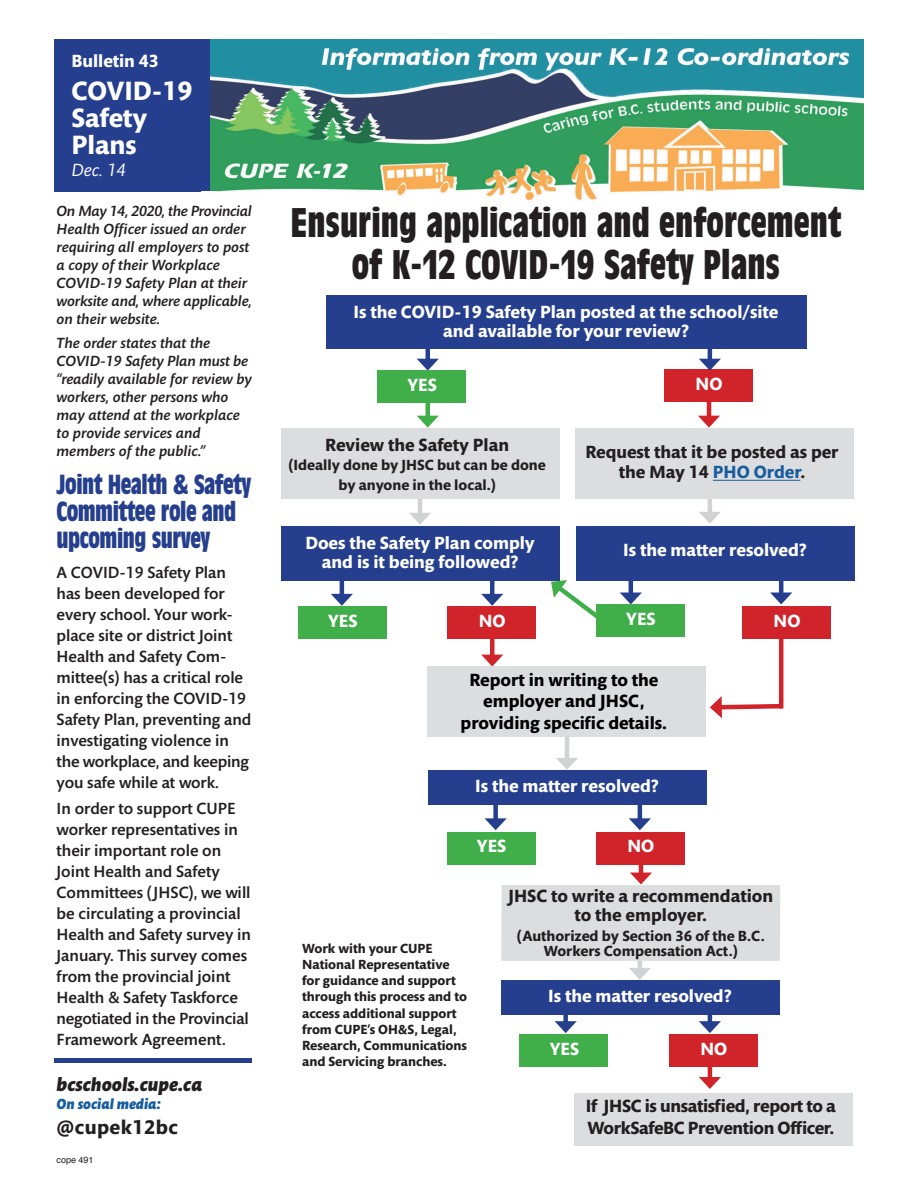
<style>
.page{position:relative;width:918px;height:1188px;background:#fff}
.page>*{position:absolute;margin:0;border:0;box-sizing:border-box;transform-origin:0 0}
.t1{font:700 condensed 40.5px/42px "Antique Olive Std";color:#231f20;text-align:center}
.t2{font:700 condensed 27px/27px "Antique Olive Std";letter-spacing:-.02em;color:#253f8e}
.t3{font:700 27px/27px "Mundo Sans Std";color:#fff}
.t4{font:700 20.25px "Mundo Sans Std";letter-spacing:.02em;color:#231f20}
.t5{font:italic 900 19.5px "Mundo Sans Std";color:#231f20;scale:.9 1}
.t6{font:700 18px/19.5px "Mundo Sans Std";color:#fff;text-align:center}
.t7{font:700 18px/19.5px "Mundo Sans Std";color:#231f20;text-align:center}
.t8{font:700 18px/21.6px "Mundo Sans Std";color:#000;text-align:center}
.t9{font:700 18px/21.6px "Mundo Sans Std";letter-spacing:-.02em;color:#231f20}
.t10{font:italic 18px "Mundo Sans Std";color:#fff}
.t11{font:500 16.5px/21px "Mundo Sans Std";color:#231f20}
.t12{font:italic 500 15px/18px "Mundo Sans Std";color:#231f20}
.t13{font:700 15px/19.5px "Mundo Sans Std";color:#231f20;text-align:center}
.t14{font:italic 900 15px "Mundo Sans Std";color:#175d9e;scale:.9 1}
.t15{font:700 13.5px/16.2px "Mundo Sans Std";color:#231f20}
.t16{font:9px "Helvetica";color:#231f20}
.s1{color:#175d9e}
</style>
<div class="page">
<img style="left:210px;top:39px;width:654px;height:162px">
<div style="left:54px;top:1058px;width:198px;height:5px;background:#253f8e"></div>
<div style="left:54px;top:39px;width:156px;height:152px;background:#253f8e"></div>
<svg style="left:210px;top:191px;width:7px;height:2px"></svg>
<hr style="left:638px;top:947px;width:4px;height:25px;background:#d1d2d4">
<svg style="left:629px;top:968px;width:22px;height:12px"></svg>
<hr style="left:708px;top:494px;width:4px;height:22px;background:#d1d2d4">
<svg style="left:699px;top:512px;width:22px;height:12px"></svg>
<hr style="left:490px;top:637px;width:4px;height:22px;background:#d1232a">
<svg style="left:481px;top:655px;width:22px;height:12px"></svg>
<hr style="left:426px;top:349px;width:4px;height:14px;background:#253f8e">
<svg style="left:417px;top:359px;width:22px;height:12px"></svg>
<hr style="left:426px;top:402px;width:4px;height:18px;background:#40ae49">
<svg style="left:417px;top:416px;width:22px;height:12px"></svg>
<hr style="left:418px;top:499px;width:4px;height:18px;background:#d1d2d4">
<svg style="left:409px;top:513px;width:22px;height:12px"></svg>
<div style="left:326px;top:295px;width:481px;height:54px;background:#253f8e"></div>
<div style="left:377px;top:371px;width:89px;height:32px;background:#40ae49"></div>
<div style="left:664px;top:369px;width:89px;height:33px;background:#d1232a"></div>
<div style="left:281px;top:429px;width:278px;height:70px;background:#dcdddf"></div>
<div style="left:576px;top:429px;width:278px;height:70px;background:#dcdddf"></div>
<hr style="left:713px;top:480px;width:87px;height:1px;background:#175d9e">
<div style="left:281px;top:526px;width:278px;height:54px;background:#253f8e"></div>
<div style="left:576px;top:526px;width:278px;height:54px;background:#253f8e"></div>
<div style="left:596px;top:604px;width:89px;height:33px;background:#40ae49"></div>
<div style="left:742px;top:607px;width:89px;height:32px;background:#d1232a"></div>
<div style="left:428px;top:667px;width:278px;height:70px;background:#dcdddf"></div>
<div style="left:298px;top:607px;width:89px;height:32px;background:#40ae49"></div>
<div style="left:447px;top:607px;width:89px;height:32px;background:#d1232a"></div>
<div style="left:428px;top:770px;width:278px;height:34px;background:#253f8e"></div>
<div style="left:447px;top:832px;width:88px;height:32px;background:#40ae49"></div>
<div style="left:596px;top:832px;width:89px;height:32px;background:#d1232a"></div>
<div style="left:501px;top:885px;width:279px;height:76px;background:#dcdddf"></div>
<div style="left:501px;top:980px;width:278px;height:34px;background:#253f8e"></div>
<div style="left:520px;top:1034px;width:88px;height:33px;background:#40ae49"></div>
<div style="left:669px;top:1034px;width:89px;height:33px;background:#d1232a"></div>
<div style="left:575px;top:1093px;width:278px;height:53px;background:#dcdddf"></div>
<hr style="left:708px;top:349px;width:4px;height:14px;background:#253f8e">
<svg style="left:699px;top:359px;width:22px;height:12px"></svg>
<hr style="left:340px;top:580px;width:4px;height:18px;background:#253f8e">
<svg style="left:331px;top:594px;width:22px;height:12px"></svg>
<hr style="left:490px;top:580px;width:4px;height:18px;background:#253f8e">
<svg style="left:481px;top:594px;width:22px;height:12px"></svg>
<hr style="left:707px;top:401px;width:4px;height:19px;background:#d1232a">
<svg style="left:698px;top:416px;width:22px;height:12px"></svg>
<hr style="left:629px;top:579px;width:4px;height:18px;background:#253f8e">
<svg style="left:620px;top:593px;width:22px;height:11px"></svg>
<hr style="left:779px;top:579px;width:4px;height:18px;background:#253f8e">
<svg style="left:770px;top:593px;width:22px;height:11px"></svg>
<svg style="left:710px;top:696px;width:74px;height:22px"></svg>
<hr style="left:779px;top:639px;width:4px;height:69px;background:#d1232a">
<hr style="left:565px;top:737px;width:4px;height:25px;background:#d1d2d4">
<svg style="left:556px;top:758px;width:22px;height:12px"></svg>
<div style="left:493px;top:805px;width:5px;height:17px;background:#253f8e"></div>
<svg style="left:485px;top:818px;width:22px;height:12px"></svg>
<hr style="left:638px;top:805px;width:4px;height:17px;background:#253f8e">
<svg style="left:629px;top:818px;width:22px;height:12px"></svg>
<hr style="left:639px;top:855px;width:4px;height:22px;background:#d1232a">
<svg style="left:630px;top:873px;width:22px;height:11px"></svg>
<div style="left:563px;top:1007px;width:5px;height:18px;background:#253f8e"></div>
<svg style="left:555px;top:1021px;width:22px;height:12px"></svg>
<hr style="left:708px;top:1007px;width:4px;height:18px;background:#253f8e">
<svg style="left:699px;top:1021px;width:22px;height:12px"></svg>
<hr style="left:708px;top:1059px;width:4px;height:22px;background:#d1232a">
<svg style="left:699px;top:1077px;width:22px;height:12px"></svg>
<svg style="left:551px;top:580px;width:59px;height:39px"></svg>
<p class="t6" style="left:71px;top:52px;width:89px">Bulletin 43</p>
<h2 class="t3" style="left:71px;top:78px;width:123px">COVID-19<br>Safety<br>Plans</h2>
<p class="t10" style="left:71px;top:160px;width:56px">Dec. 14</p>
<p class="t12" style="left:57px;top:202px;width:197px">On May 14, 2020, the Provincial<br>Health Officer issued an order requiring all employers to post a copy of their Workplace<br>COVID-19 Safety Plan at their worksite and, where applicable, on their website.</p>
<p class="t12" style="left:57px;top:334px;width:197px">The order states that the<br>COVID-19 Safety Plan must be “readily available for review by workers, other persons who may attend at the workplace to provide services and members of the public.”</p>
<h2 class="t2" style="left:57px;top:472px;width:196px">Joint Health &amp; Safety<br>Committee role and upcoming survey</h2>
<p class="t11" style="left:57px;top:562px;width:196px">A COVID-19 Safety Plan has been developed for every school. Your work&shy;place site or district Joint<br>Health and Safety Com&shy;mittee(s) has a critical role in enforcing the COVID-19<br>Safety Plan, preventing and investigating violence in the workplace, and keeping you safe while at work.</p>
<p class="t11" style="left:57px;top:798px;width:196px">In order to support CUPE worker representatives in their important role on<br>Joint Health and Safety<br>Committees (JHSC), we will be circulating a provincial<br>Health and Safety survey in<br>January. This survey comes from the provincial joint<br>Health &amp; Safety Taskforce negotiated in the Provincial<br>Framework Agreement.</p>
<p class="t5" style="left:57px;top:1074px;width:163px">bcschools.cupe.ca</p>
<p class="t14" style="left:57px;top:1096px;width:117px">On social media:</p>
<p class="t4" style="left:57px;top:1116px;width:123px">@cupek12bc</p>
<p class="t16" style="left:57px;top:1153px;width:39px">cope 491</p>
<h1 class="t1" style="left:291px;top:202px;width:552px">Ensuring application and enforcement of K-12 COVID-19 Safety Plans</h1>
<p class="t6" style="left:354px;top:302px;width:426px">Is the COVID-19 Safety Plan posted at the school/site and available for your review?</p>
<p class="t6" style="left:407px;top:376px;width:31px">YES</p>
<p class="t6" style="left:696px;top:375px;width:28px">NO</p>
<p class="t7" style="left:325px;top:436px;width:185px">Review the Safety Plan</p>
<p class="t13" style="left:289px;top:456px;width:259px">(Ideally done by JHSC but can be done by anyone in the local.)</p>
<p class="t7" style="left:585px;top:443px;width:255px">Request that it be posted as per the May 14 <span class="s1">PHO Order</span>.</p>
<p class="t6" style="left:305px;top:533px;width:231px">Does the Safety Plan comply and is it being followed?</p>
<p class="t6" style="left:623px;top:541px;width:185px">Is the matter resolved?</p>
<p class="t6" style="left:328px;top:612px;width:31px">YES</p>
<p class="t6" style="left:479px;top:612px;width:28px">NO</p>
<p class="t6" style="left:626px;top:610px;width:31px">YES</p>
<p class="t6" style="left:774px;top:612px;width:28px">NO</p>
<p class="t8" style="left:461px;top:669px;width:208px">Report in writing to the employer and JHSC, providing specific details.</p>
<p class="t6" style="left:475px;top:777px;width:185px">Is the matter resolved?</p>
<p class="t15" style="left:302px;top:941px;width:167px">Work with your CUPE<br>National Representative for guidance and support through this process and to access additional support from CUPE’s OH&amp;S, Legal,<br>Research, Communications and Servicing branches.</p>
<p class="t6" style="left:477px;top:837px;width:31px">YES</p>
<p class="t6" style="left:628px;top:837px;width:28px">NO</p>
<p class="t7" style="left:508px;top:886px;width:266px">JHSC to write a recommendation to the employer.</p>
<p class="t13" style="left:517px;top:928px;width:249px;line-height:15px">(Authorized by Section 36 of the B.C.<br>Workers Compensation Act.)</p>
<p class="t6" style="left:548px;top:987px;width:185px">Is the matter resolved?</p>
<p class="t6" style="left:550px;top:1040px;width:31px">YES</p>
<p class="t6" style="left:700px;top:1040px;width:28px">NO</p>
<p class="t9" style="left:586px;top:1096px;width:252px">If JHSC is unsatisfied, report to a<br>WorkSafeBC Prevention Officer.</p>
</div>
